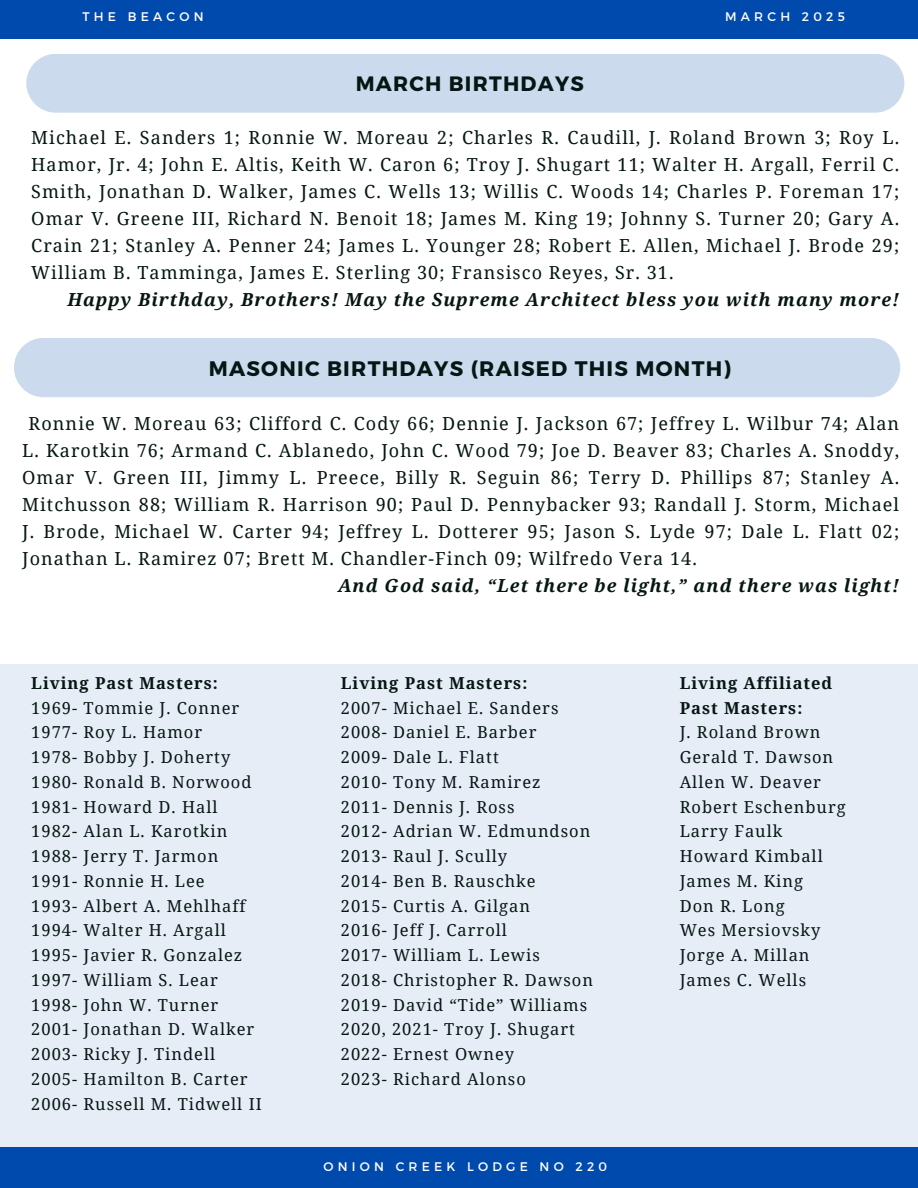
<style>
.page{position:relative;width:918px;height:1188px;background:#fff}
.page>*{position:absolute;margin:0;border:0;box-sizing:border-box;transform-origin:0 0}
.t1{font:700 21px "Montserrat";letter-spacing:.06em;color:#051613}
.t2{font:700 20.85px "Montserrat";letter-spacing:.06em;color:#051613}
.t3{font:18px "Noto Serif";letter-spacing:.06em;color:#051613}
.t4{font:italic 700 18px "Noto Serif";letter-spacing:.06em;color:#051613}
.t5{font:16.5px/24.8px "Noto Serif";letter-spacing:.06em;color:#051613}
.t6{font:12.45px "Montserrat";letter-spacing:.34em;color:#fff}
.s1{font-weight:700}
</style>
<div class="page">
<div style="left:0;top:1148px;width:918px;height:40px;background:#004aad"></div>
<div style="left:0;top:0;width:918px;height:39px;background:#004aad"></div>
<div style="left:0;top:664px;width:918px;height:484px;background:#e6edf6"></div>
<div style="left:26px;top:54px;width:878px;height:59px;background:#ccdaee;border-radius:29px"></div>
<div style="left:14px;top:338px;width:886px;height:59px;background:#ccdaee;border-radius:30px"></div>
<h1 class="t6" style="left:82px;top:8px;width:123px">THE BEACON</h1>
<p class="t6" style="left:725px;top:8px;width:121px">MARCH 2025</p>
<h2 class="t2" style="left:356px;top:70px;width:230px">MARCH BIRTHDAYS</h2>
<h2 class="t3" style="left:31px;top:125px;width:869px">Michael E. Sanders 1; Ronnie W. Moreau 2; Charles R. Caudill, J. Roland Brown 3; Roy L.</h2>
<h2 class="t3" style="left:31px;top:152px;width:869px">Hamor, Jr. 4; John E. Altis, Keith W. Caron 6; Troy J. Shugart 11; Walter H. Argall, Ferril C.</h2>
<h2 class="t3" style="left:31px;top:179px;width:869px">Smith, Jonathan D. Walker, James C. Wells 13; Willis C. Woods 14; Charles P. Foreman 17;</h2>
<h2 class="t3" style="left:31px;top:206px;width:869px">Omar V. Greene III, Richard N. Benoit 18; James M. King 19; Johnny S. Turner 20; Gary A.</h2>
<h2 class="t3" style="left:31px;top:233px;width:869px">Crain 21; Stanley A. Penner 24; James L. Younger 28; Robert E. Allen, Michael J. Brode 29;</h2>
<h2 class="t3" style="left:31px;top:260px;width:644px">William B. Tamminga, James E. Sterling 30; Fransisco Reyes, Sr. 31.</h2>
<h2 class="t4" style="left:67px;top:287px;width:833px">Happy Birthday, Brothers! May the Supreme Architect bless you with many more!</h2>
<p class="t1" style="left:209px;top:355px;width:524px">MASONIC BIRTHDAYS (RAISED THIS MONTH)</p>
<h2 class="t3" style="left:29px;top:410px;width:872px">Ronnie W. Moreau 63; Clifford C. Cody 66; Dennie J. Jackson 67; Jeffrey L. Wilbur 74; Alan</h2>
<h2 class="t3" style="left:22px;top:437px;width:878px">L. Karotkin 76; Armand C. Ablanedo, John C. Wood 79; Joe D. Beaver 83; Charles A. Snoddy,</h2>
<h2 class="t3" style="left:22px;top:464px;width:878px">Omar V. Green III, Jimmy L. Preece, Billy R. Seguin 86; Terry D. Phillips 87; Stanley A.</h2>
<h2 class="t3" style="left:22px;top:491px;width:878px">Mitchusson 88; William R. Harrison 90; Paul D. Pennybacker 93; Randall J. Storm, Michael</h2>
<h2 class="t3" style="left:22px;top:518px;width:878px">J. Brode, Michael W. Carter 94; Jeffrey L. Dotterer 95; Jason S. Lyde 97; Dale L. Flatt 02;</h2>
<h2 class="t3" style="left:22px;top:545px;width:676px">Jonathan L. Ramirez 07; Brett M. Chandler-Finch 09; Wilfredo Vera 14.</h2>
<h2 class="t4" style="left:338px;top:572px;width:563px">And God said, “Let there be light,” and there was light!</h2>
<h2 class="t5" style="left:31px;top:670px;width:232px"><span class="s1">Living Past Masters:<br></span>1969- Tommie J. Conner<br>1977- Roy L. Hamor<br>1978- Bobby J. Doherty<br>1980- Ronald B. Norwood<br>1981- Howard D. Hall<br>1982- Alan L. Karotkin<br>1988- Jerry T. Jarmon<br>1991- Ronnie H. Lee<br>1993- Albert A. Mehlhaff<br>1994- Walter H. Argall<br>1995- Javier R. Gonzalez<br>1997- William S. Lear<br>1998- John W. Turner<br>2001- Jonathan D. Walker<br>2003- Ricky J. Tindell<br>2005- Hamilton B. Carter<br>2006- Russell M. Tidwell II</h2>
<h1 class="t5" style="left:680px;top:670px;width:167px"><span class="s1">Living Affiliated<br>Past Masters:<br></span>J. Roland Brown<br>Gerald T. Dawson<br>Allen W. Deaver<br>Robert Eschenburg<br>Larry Faulk<br>Howard Kimball<br>James M. King<br>Don R. Long<br>Wes Mersiovsky<br>Jorge A. Millan<br>James C. Wells</h1>
<h2 class="t5" style="left:341px;top:670px;width:254px"><span class="s1">Living Past Masters:<br></span>2007- Michael E. Sanders<br>2008- Daniel E. Barber<br>2009- Dale L. Flatt<br>2010- Tony M. Ramirez<br>2011- Dennis J. Ross<br>2012- Adrian W. Edmundson<br>2013- Raul J. Scully<br>2014- Ben B. Rauschke<br>2015- Curtis A. Gilgan<br>2016- Jeff J. Carroll<br>2017- William L. Lewis<br>2018- Christopher R. Dawson<br>2019- David “Tide” Williams<br>2020, 2021- Troy J. Shugart<br>2022- Ernest Owney<br>2023- Richard Alonso</h2>
<p class="t6" style="left:323px;top:1158px;width:285px">ONION CREEK LODGE NO 220</p>
</div>
